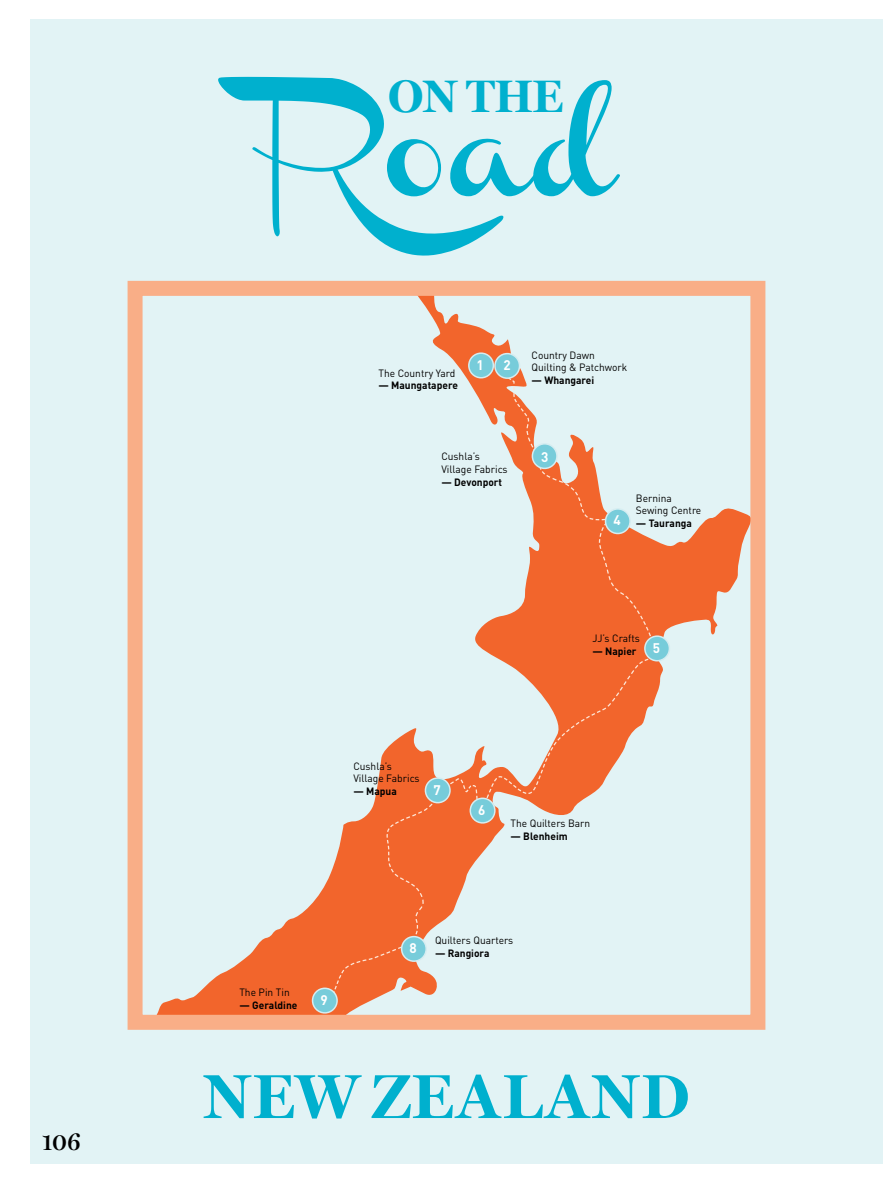
<style>
.page{position:relative;width:893px;height:1183px;background:#fff}
.page>*{position:absolute;margin:0;border:0;box-sizing:border-box;transform-origin:0 0}
.t1{font:93.45px "Channel";color:#00b0ce}
.t2{font:700 62.55px "Miller Display";letter-spacing:.05em;color:#00b0ce}
.t3{font:700 45.75px "Miller Display";color:#00b0ce}
.t4{font:600 24px "Miller Display";color:#000}
.t5{font:700 13.8px "DINOT";color:#fff}
.t6{font:10.5px/12.6px "DINOT";color:#000}
.t7{font:700 10.5px "DINOT";color:#000}
</style>
<div class="page">
<div style="left:30px;top:19px;width:852px;height:1144px;background:#e2f3f5"></div>
<svg style="left:147px;top:280px;width:607px;height:733px"></svg>
<svg style="left:472px;top:353px;width:43px;height:18px"></svg>
<svg style="left:331px;top:371px;width:325px;height:628px"></svg>
<div style="left:128px;top:281px;width:637px;height:748px;border:15px solid #f9ae87"></div>
<div style="left:605px;top:508px;width:26px;height:26px;background:#77ccda;border:2px solid #d5edf1;border-radius:50%"></div>
<div style="left:644px;top:635px;width:26px;height:26px;background:#77ccda;border:2px solid #d5edf1;border-radius:50%"></div>
<div style="left:470px;top:797px;width:26px;height:26px;background:#77ccda;border:2px solid #d5edf1;border-radius:50%"></div>
<div style="left:401px;top:935px;width:26px;height:26px;background:#77ccda;border:2px solid #d5edf1;border-radius:50%"></div>
<div style="left:312px;top:987px;width:26px;height:26px;background:#77ccda;border:2px solid #d5edf1;border-radius:50%"></div>
<div style="left:425px;top:777px;width:26px;height:26px;background:#77ccda;border:2px solid #d5edf1;border-radius:50%"></div>
<div style="left:532px;top:443px;width:26px;height:26px;background:#77ccda;border:2px solid #d5edf1;border-radius:50%"></div>
<div style="left:494px;top:353px;width:26px;height:26px;background:#77ccda;border:2px solid #d5edf1;border-radius:50%"></div>
<div style="left:468px;top:352px;width:26px;height:26px;background:#77ccda;border:2px solid #d5edf1;border-radius:50%"></div>
<h3 class="t4" style="left:42px;top:1127px;width:40px">106</h3>
<h1 class="t1" style="left:264px;top:109px;width:354px">Road</h1>
<h3 class="t3" style="left:388px;top:70px;width:176px">ON THE</h3>
<p class="t6" style="left:378px;top:366px;width:78px">The Country Yard</p>
<p class="t7" style="left:378px;top:378px;width:81px">— Maungatapere</p>
<h3 class="t5" style="left:476px;top:356px;width:9px">1</h3>
<h3 class="t5" style="left:503px;top:356px;width:9px">2</h3>
<p class="t6" style="left:531px;top:348px;width:97px">Country Dawn<br>Quilting &amp; Patchwork</p>
<p class="t7" style="left:531px;top:373px;width:64px">— Whangarei</p>
<p class="t6" style="left:441px;top:450px;width:68px">Cushla’s<br>Village Fabrics</p>
<p class="t7" style="left:441px;top:475px;width:62px">— Devonport</p>
<h3 class="t5" style="left:541px;top:447px;width:9px">3</h3>
<h3 class="t5" style="left:613px;top:511px;width:9px">4</h3>
<p class="t6" style="left:636px;top:491px;width:67px">Bernina<br>Sewing Centre</p>
<p class="t7" style="left:636px;top:516px;width:57px">— Tauranga</p>
<p class="t6" style="left:353px;top:759px;width:68px">Cushla’s<br>Village Fabrics</p>
<p class="t7" style="left:353px;top:784px;width:45px">— Mapua</p>
<h3 class="t5" style="left:433px;top:780px;width:9px">7</h3>
<h3 class="t5" style="left:478px;top:800px;width:9px">6</h3>
<p class="t6" style="left:592px;top:631px;width:49px">JJ’s Crafts</p>
<p class="t7" style="left:592px;top:644px;width:46px">— Napier</p>
<h3 class="t5" style="left:653px;top:638px;width:9px">5</h3>
<p class="t6" style="left:239px;top:985px;width:52px">The Pin Tin</p>
<p class="t7" style="left:239px;top:997px;width:60px">— Geraldine</p>
<h3 class="t5" style="left:320px;top:990px;width:9px">9</h3>
<p class="t6" style="left:510px;top:816px;width:81px">The Quilters Barn</p>
<p class="t7" style="left:510px;top:828px;width:59px">— Blenheim</p>
<h3 class="t5" style="left:410px;top:938px;width:9px">8</h3>
<p class="t6" style="left:435px;top:933px;width:80px">Quilters Quarters</p>
<p class="t7" style="left:435px;top:945px;width:56px">— Rangiora</p>
<h2 class="t2" style="left:204px;top:1060px;width:487px">NEW ZEALAND</h2>
</div>
